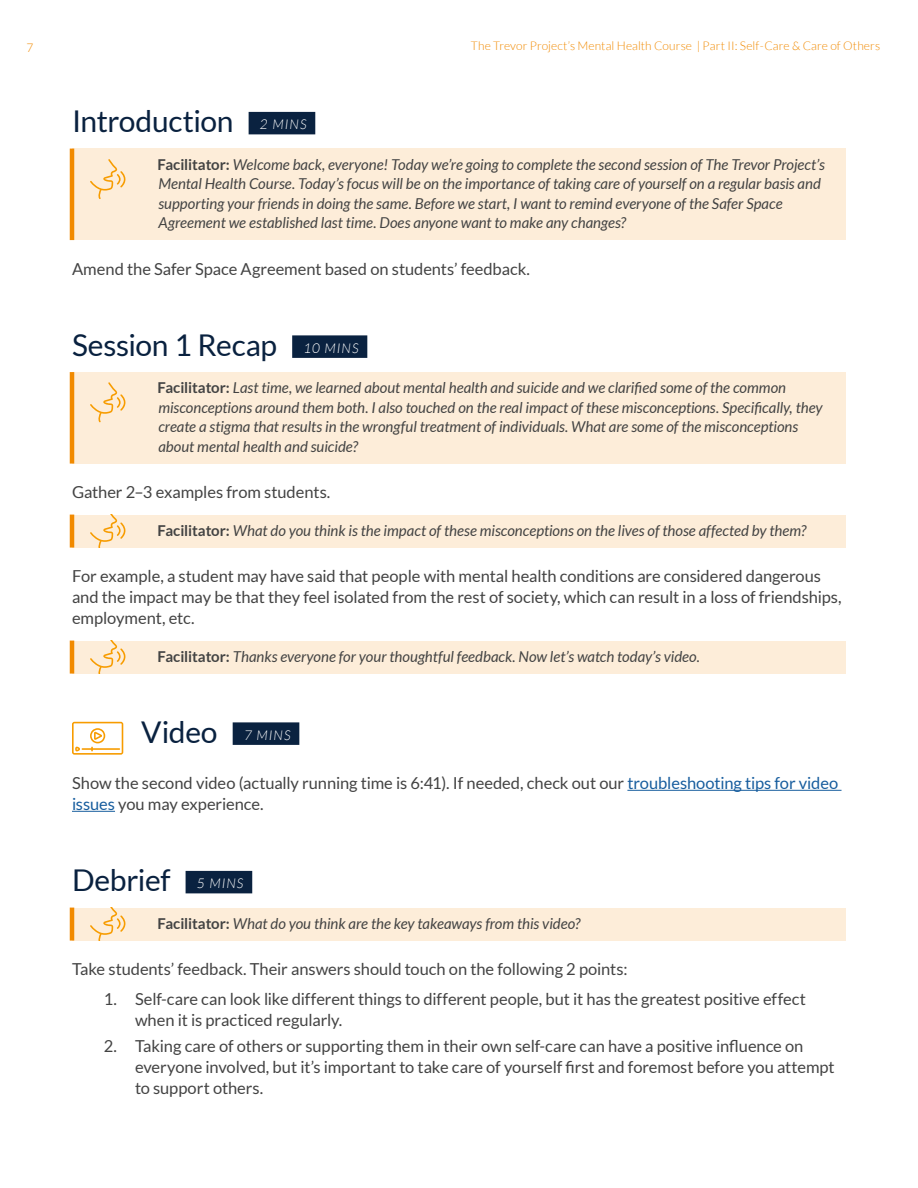
<style>
.page{position:relative;width:918px;height:1188px;background:#fff}
.page>*{position:absolute;margin:0;border:0;box-sizing:border-box;transform-origin:0 0}
.t1{font:30px "Lato";letter-spacing:-.01em;color:#09213f}
.t2{font:16.5px/21px "Lato";letter-spacing:-.005em;color:#434343}
.scripted{font:italic 15px/19.5px "Lato";color:#434343}
.t3{font:italic 300 13.5px "Lato";letter-spacing:.075em;color:#fff}
.t4{font:300 12px "Lato";letter-spacing:.01em;color:#f18a00}
.s1{font-weight:700;font-style:normal}
.s2{color:#175d9e}
</style>
<div class="page">
<div style="left:249px;top:112px;width:66px;height:22px;background:#0a2240"></div>
<div style="left:72px;top:149px;width:774px;height:91px;background:#fdedd9"></div>
<hr style="left:70px;top:149px;width:4px;height:91px;background:#f18a00">
<div style="left:292px;top:335px;width:75px;height:23px;background:#0a2240"></div>
<div style="left:72px;top:372px;width:774px;height:92px;background:#fdedd9"></div>
<hr style="left:70px;top:372px;width:4px;height:92px;background:#f18a00">
<div style="left:72px;top:515px;width:774px;height:33px;background:#fdedd9"></div>
<hr style="left:70px;top:515px;width:4px;height:33px;background:#f18a00">
<div style="left:72px;top:641px;width:774px;height:33px;background:#fdedd9"></div>
<hr style="left:70px;top:641px;width:4px;height:33px;background:#f18a00">
<div style="left:233px;top:722px;width:66px;height:23px;background:#0a2240"></div>
<hr style="left:627px;top:790px;width:215px;height:1px;background:#175d9e">
<hr style="left:72px;top:811px;width:43px;height:1px;background:#175d9e">
<div style="left:186px;top:871px;width:66px;height:22px;background:#0a2240"></div>
<div style="left:72px;top:908px;width:774px;height:33px;background:#fdedd9"></div>
<hr style="left:70px;top:908px;width:4px;height:33px;background:#f18a00">
<svg style="left:90px;top:159px;width:36px;height:40px"></svg>
<svg style="left:90px;top:382px;width:36px;height:40px"></svg>
<svg style="left:90px;top:515px;width:36px;height:32px"></svg>
<svg style="left:90px;top:641px;width:36px;height:32px"></svg>
<svg style="left:72px;top:722px;width:51px;height:33px"></svg>
<svg style="left:90px;top:908px;width:36px;height:32px"></svg>
<p class="t4" style="left:26px;top:41px;width:8px">7</p>
<p class="t4" style="left:471px;top:39px;width:411px">The Trevor Project’s Mental Health Course | Part II: Self-Care &amp; Care of Others</p>
<h2 class="t1" style="left:72px;top:105px;width:163px">Introduction</h2>
<h2 class="t3" style="left:260px;top:117px;width:48px">2 MINS</h2>
<p class="scripted" style="left:158px;top:155px;width:669px"><span class="s1">Facilitator:</span> Welcome back, everyone! Today we’re going to complete the second session of The Trevor Project’s Mental Health Course. Today’s focus will be on the importance of taking care of yourself on a regular basis and supporting your friends in doing the same. Before we start, I want to remind everyone of the Safer Space Agreement we established last time. Does anyone want to make any changes?</p>
<p class="t2" style="left:72px;top:258px;width:460px">Amend the Safer Space Agreement based on students’ feedback.</p>
<h2 class="t1" style="left:72px;top:328px;width:207px">Session 1 Recap</h2>
<h2 class="t3" style="left:304px;top:341px;width:56px">10 MINS</h2>
<p class="scripted" style="left:158px;top:378px;width:667px"><span class="s1">Facilitator:</span> Last time, we learned about mental health and suicide and we clarified some of the common misconceptions around them both. I also touched on the real impact of these misconceptions. Specifically, they create a stigma that results in the wrongful treatment of individuals. What are some of the misconceptions about mental health and suicide?</p>
<p class="t2" style="left:72px;top:482px;width:260px">Gather 2–3 examples from students.</p>
<p class="scripted" style="left:158px;top:521px;width:650px"><span class="s1">Facilitator:</span> What do you think is the impact of these misconceptions on the lives of those affected by them?</p>
<p class="t2" style="left:72px;top:566px;width:771px">For example, a student may have said that people with mental health conditions are considered dangerous and the impact may be that they feel isolated from the rest of society, which can result in a loss of friendships, employment, etc.</p>
<p class="scripted" style="left:158px;top:647px;width:544px"><span class="s1">Facilitator:</span> Thanks everyone for your thoughtful feedback. Now let’s watch today’s video.</p>
<h2 class="t1" style="left:141px;top:715px;width:78px">Video</h2>
<h2 class="t3" style="left:244px;top:728px;width:48px">7 MINS</h2>
<p class="t2" style="left:72px;top:773px;width:768px">Show the second video (actually running time is 6:41). If needed, check out our <span class="s2">troubleshooting tips for video issues</span> you may experience.</p>
<h2 class="t1" style="left:72px;top:864px;width:100px">Debrief</h2>
<h2 class="t3" style="left:197px;top:876px;width:48px">5 MINS</h2>
<p class="scripted" style="left:158px;top:914px;width:424px"><span class="s1">Facilitator:</span> What do you think are the key takeaways from this video?</p>
<p class="t2" style="left:72px;top:959px;width:557px">Take students’ feedback. Their answers should touch on the following 2 points:</p>
<p class="t2" style="left:135px;top:989px;width:672px;text-indent:-31px">1. Self-care can look like different things to different people, but it has the greatest positive effect when it is practiced regularly.</p>
<p class="t2" style="left:135px;top:1035px;width:701px;text-indent:-31px">2. Taking care of others or supporting them in their own self-care can have a positive influence on everyone involved, but it’s important to take care of yourself first and foremost before you attempt to support others.</p>
</div>
